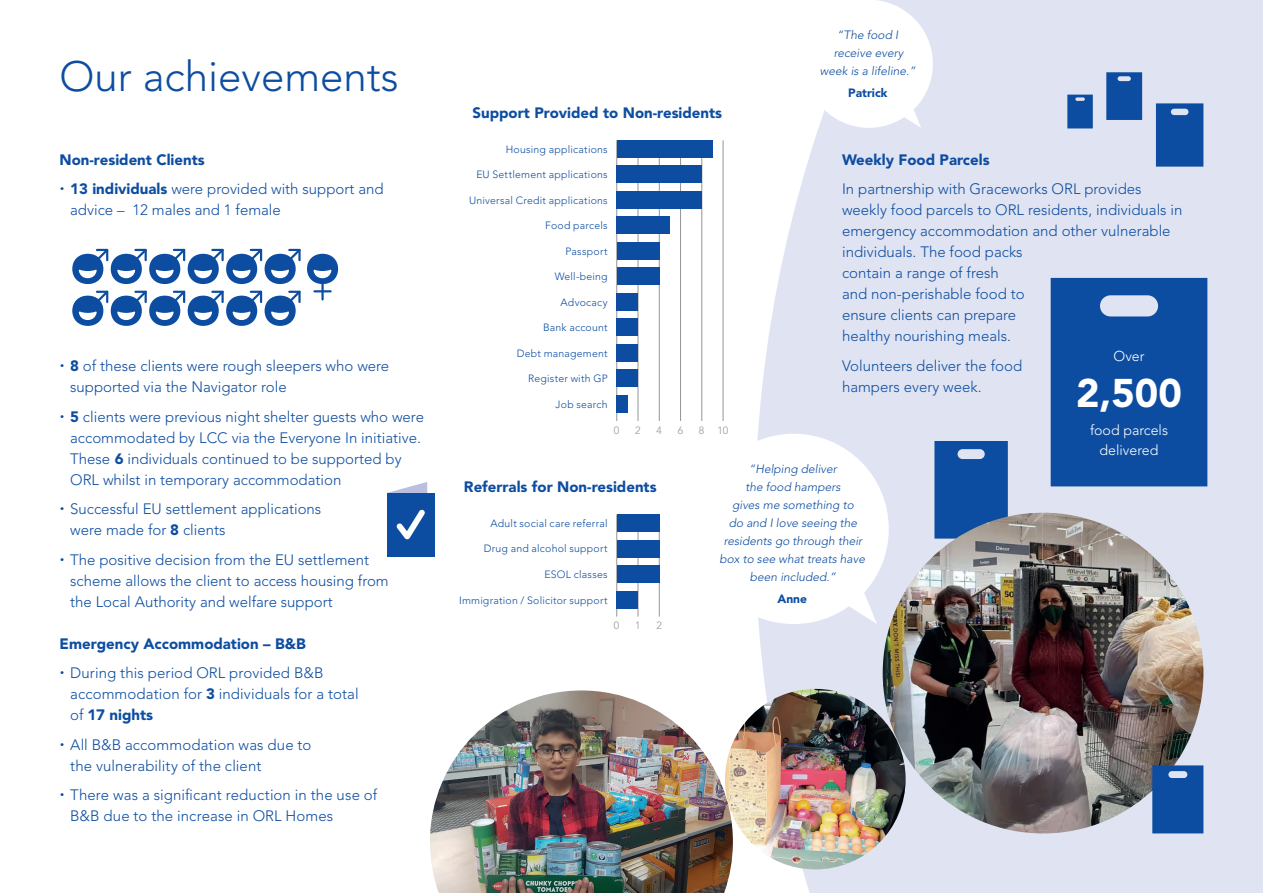
<style>
.page{position:relative;width:1263px;height:893px;background:#fff}
.page>*{position:absolute;margin:0;border:0;box-sizing:border-box;transform-origin:0 0}
.t1{font:300 42px "Avenir LT";color:#0d4da1}
.t2{font:900 39.75px "Avenir LT";color:#fff}
.t3{font:300 15px/21px "Avenir LT";color:#0d4da1}
.t4{font:900 15px/29.5px "Avenir LT";color:#0d4da1}
.t5{font:300 14.1px/19.8px "Avenir LT";color:#fff;text-align:center}
.t6{font:italic 300 12px/18px "Avenir LT";color:#0d4da1;text-align:center}
.t7{font:900 12px "Avenir LT";color:#0d4da1}
.t8{font:300 10.5px "Avenir LT";letter-spacing:.02em;color:#0d4da1}
.t9{font:300 10.5px "Avenir LT";color:#939598}
.s1{font-weight:300}
.s2{font-weight:900}
</style>
<div class="page">
<svg style="left:756px;top:0;width:507px;height:893px;background:#e1e5f2"></svg>
<hr style="left:616px;top:140px;width:1px;height:281px;background:#939598">
<hr style="left:638px;top:140px;width:1px;height:281px;background:#939598">
<hr style="left:659px;top:140px;width:1px;height:281px;background:#939598">
<hr style="left:680px;top:140px;width:1px;height:281px;background:#939598">
<hr style="left:701px;top:140px;width:1px;height:281px;background:#939598">
<hr style="left:723px;top:140px;width:1px;height:281px;background:#939598">
<div style="left:617px;top:140px;width:95px;height:17px;background:#0d4da1"></div>
<div style="left:617px;top:166px;width:85px;height:17px;background:#0d4da1"></div>
<div style="left:617px;top:191px;width:85px;height:17px;background:#0d4da1"></div>
<div style="left:617px;top:217px;width:53px;height:17px;background:#0d4da1"></div>
<div style="left:617px;top:242px;width:42px;height:17px;background:#0d4da1"></div>
<div style="left:617px;top:268px;width:42px;height:17px;background:#0d4da1"></div>
<div style="left:617px;top:293px;width:21px;height:17px;background:#0d4da1"></div>
<div style="left:617px;top:319px;width:21px;height:17px;background:#0d4da1"></div>
<div style="left:617px;top:344px;width:21px;height:17px;background:#0d4da1"></div>
<div style="left:617px;top:370px;width:21px;height:17px;background:#0d4da1"></div>
<div style="left:617px;top:395px;width:11px;height:17px;background:#0d4da1"></div>
<hr style="left:616px;top:514px;width:1px;height:103px;background:#939598">
<hr style="left:638px;top:514px;width:1px;height:103px;background:#939598">
<hr style="left:659px;top:514px;width:1px;height:103px;background:#939598">
<div style="left:617px;top:591px;width:21px;height:17px;background:#0d4da1"></div>
<div style="left:617px;top:566px;width:42px;height:17px;background:#0d4da1"></div>
<div style="left:617px;top:540px;width:42px;height:17px;background:#0d4da1"></div>
<div style="left:617px;top:514px;width:42px;height:17px;background:#0d4da1"></div>
<div style="left:1051px;top:278px;width:156px;height:208px;background:#0d4da1"></div>
<svg style="left:1156px;top:103px;width:47px;height:64px;background:#1653a4"></svg>
<svg style="left:934px;top:441px;width:74px;height:98px;background:#1754a4"></svg>
<svg style="left:1106px;top:72px;width:36px;height:48px;background:#1754a4"></svg>
<svg style="left:1067px;top:95px;width:26px;height:33px"></svg>
<svg style="left:72px;top:249px;width:266px;height:77px"></svg>
<div style="left:387px;top:493px;width:47px;height:63px;background:#0d4da1"></div>
<svg style="left:387px;top:482px;width:40px;height:58px"></svg>
<img style="left:883px;top:513px;width:320px;height:320px;border-radius:160px">
<img style="left:430px;top:690px;width:303px;height:203px">
<img style="left:725px;top:689px;width:181px;height:180px;border-radius:90px">
<svg style="left:1152px;top:765px;width:51px;height:68px;background:#1653a3"></svg>
<svg style="left:835px;top:576px;width:42px;height:48px"></svg>
<div style="left:698px;top:434px;width:191px;height:190px;background:#fff;border-radius:50%"></div>
<svg style="left:879px;top:102px;width:42px;height:26px"></svg>
<div style="left:805px;top:0;width:128px;height:128px;background:#fff;border-radius:50%"></div>
<h1 class="t1" style="left:60px;top:52px;width:341px">Our achievements</h1>
<p class="t4" style="left:70px;top:145px;width:315px;text-indent:-11px">Non-resident Clients<br>13 individuals <span class="s1">were provided with support and</span></p>
<p class="t3" style="left:70px;top:200px;width:212px">advice – 12 males and 1 female</p>
<p class="t3" style="left:70px;top:355px;width:321px"><span class="s2">8</span> of these clients were rough sleepers who were supported via the Navigator role</p>
<p class="t3" style="left:70px;top:406px;width:355px"><span class="s2">5</span> clients were previous night shelter guests who were accommodated by LCC via the Everyone In initiative.<br>These <span class="s2">6</span> individuals continued to be supported by ORL whilst in temporary accommodation</p>
<p class="t3" style="left:70px;top:498px;width:253px">Successful EU settlement applications were made for <span class="s2">8</span> clients</p>
<p class="t3" style="left:70px;top:549px;width:320px">The positive decision from the EU settlement scheme allows the client to access housing from the Local Authority and welfare support</p>
<p class="t4" style="left:60px;top:629px;width:248px">Emergency Accommodation – B&amp;B</p>
<p class="t3" style="left:70px;top:663px;width:290px">During this period ORL provided B&amp;B accommodation for <span class="s2">3</span> individuals for a total of <span class="s2">17 nights</span></p>
<p class="t3" style="left:70px;top:734px;width:243px">All B&amp;B accommodation was due to the vulnerability of the client</p>
<p class="t3" style="left:70px;top:785px;width:308px">There was a significant reduction in the use of<br>B&amp;B due to the increase in ORL Homes</p>
<p class="t4" style="left:472px;top:98px;width:251px">Support Provided to Non-residents</p>
<p class="t8" style="left:506px;top:143px;width:103px">Housing applications</p>
<p class="t8" style="left:476px;top:168px;width:133px">EU Settlement applications</p>
<p class="t8" style="left:469px;top:194px;width:140px">Universal Credit applications</p>
<p class="t8" style="left:545px;top:220px;width:64px">Food parcels</p>
<p class="t8" style="left:565px;top:245px;width:44px">Passport</p>
<p class="t8" style="left:555px;top:271px;width:55px">Well-being</p>
<p class="t8" style="left:560px;top:296px;width:49px">Advocacy</p>
<p class="t8" style="left:543px;top:322px;width:66px">Bank account</p>
<p class="t8" style="left:517px;top:347px;width:92px">Debt management</p>
<p class="t8" style="left:528px;top:373px;width:81px">Register with GP</p>
<p class="t8" style="left:556px;top:398px;width:54px">Job search</p>
<p class="t9" style="left:614px;top:424px;width:7px">0</p>
<p class="t9" style="left:635px;top:424px;width:7px">2</p>
<p class="t9" style="left:656px;top:424px;width:7px">4</p>
<p class="t9" style="left:678px;top:424px;width:7px">6</p>
<p class="t9" style="left:699px;top:424px;width:7px">8</p>
<p class="t9" style="left:717px;top:424px;width:12px">10</p>
<p class="t6" style="left:820px;top:26px;width:97px">“The food I receive every week is a lifeline.”</p>
<p class="t7" style="left:848px;top:86px;width:41px">Patrick</p>
<p class="t4" style="left:842px;top:145px;width:149px">Weekly Food Parcels</p>
<p class="t3" style="left:842px;top:179px;width:342px">In partnership with Graceworks ORL provides weekly food parcels to ORL residents, individuals in emergency accommodation and other vulnerable individuals. The food packs<br>contain a range of fresh<br>and non-perishable food to<br>ensure clients can prepare<br>healthy nourishing meals.</p>
<p class="t3" style="left:842px;top:355px;width:182px">Volunteers deliver the food hampers every week.</p>
<p class="t5" style="left:1113px;top:346px;width:32px">Over</p>
<h2 class="t2" style="left:1076px;top:369px;width:107px">2,500</h2>
<p class="t5" style="left:1090px;top:420px;width:80px">food parcels delivered</p>
<p class="t4" style="left:464px;top:472px;width:194px">Referrals for Non-residents</p>
<p class="t8" style="left:490px;top:517px;width:119px">Adult social care referral</p>
<p class="t8" style="left:484px;top:543px;width:126px">Drug and alcohol support</p>
<p class="t8" style="left:544px;top:568px;width:65px">ESOL classes</p>
<p class="t8" style="left:459px;top:594px;width:150px">Immigration / Solicitor support</p>
<p class="t9" style="left:614px;top:619px;width:7px">0</p>
<p class="t9" style="left:635px;top:619px;width:7px">1</p>
<p class="t9" style="left:656px;top:619px;width:7px">2</p>
<p class="t6" style="left:719px;top:460px;width:147px">“Helping deliver<br>the food hampers<br>gives me something to<br>do and I love seeing the residents go through their box to see what treats have been included.”</p>
<p class="t7" style="left:777px;top:592px;width:31px">Anne</p>
</div>
